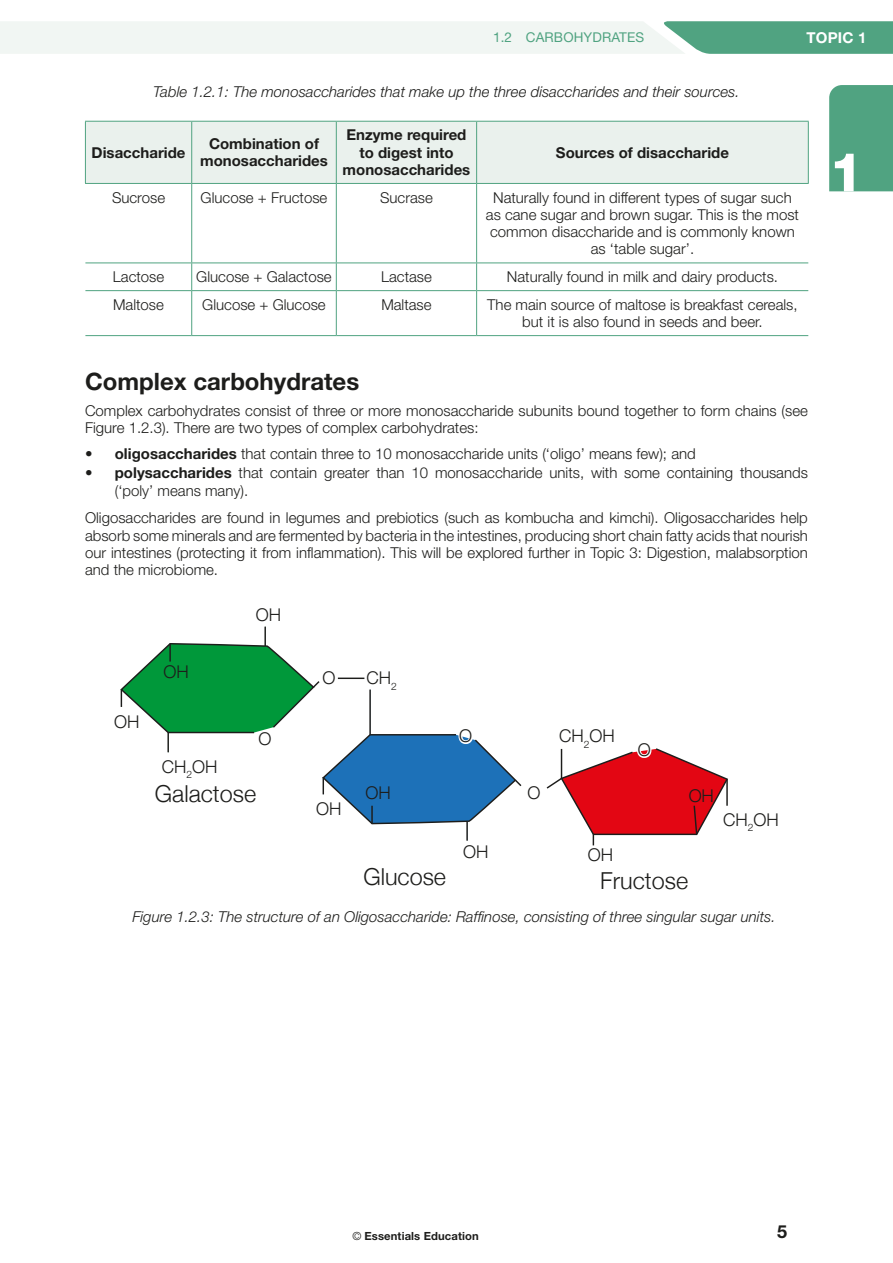
<style>
.page{position:relative;width:893px;height:1263px;background:#fff}
.page>*{position:absolute;margin:0;border:0;box-sizing:border-box;transform-origin:0 0}
.t1{font:800 54px "Helvetica Neue";color:#fff}
.Heading_2{font:700 24px "Helvetica Neue";color:#1d1d1b}
.t2{font:300 23.4px "Helvetica Neue";color:#1d1d1b}
.t3{font:700 18px "Helvetica Neue";color:#1d1d1b}
.t4{font:300 17.55px "Helvetica Neue";color:#1d1d1b}
.Body_Copy{font:300 15px/17.2px "Helvetica Neue";color:#1d1d1b}
.Body_Copy_table{font:300 15px/17.2px "Helvetica Neue";color:#1d1d1b;text-align:center}
.t5{font:italic 300 15px "Helvetica Neue";color:#1d1d1b}
.Body_Copy_table-2{font:700 15px/17.2px "Helvetica Neue";color:#1d1d1b;text-align:center}
.t6{font:700 15px "Helvetica Neue";letter-spacing:.01em;color:#fff}
.t7{font:13.5px "Helvetica Neue";letter-spacing:.01em;color:#50a381}
.t8{font:700 11.25px "Helvetica Neue";letter-spacing:.01em;color:#1d1d1b}
.s1{font-weight:700}
.s2{font-weight:300}
</style>
<div class="page">
<svg style="left:0;top:21px;width:893px;height:33px"></svg>
<div style="left:829px;top:85px;width:64px;height:106px;background:#50a381"></div>
<div style="left:86px;top:122px;width:722px;height:61px;background:#eaf1ed"></div>
<hr style="left:85px;top:121px;width:107px;height:1px;background:#50a381">
<hr style="left:85px;top:122px;width:1px;height:61px;background:#50a381">
<hr style="left:192px;top:121px;width:144px;height:1px;background:#50a381">
<hr style="left:191px;top:122px;width:1px;height:61px;background:#50a381">
<hr style="left:336px;top:121px;width:141px;height:1px;background:#50a381">
<hr style="left:336px;top:122px;width:1px;height:61px;background:#50a381">
<hr style="left:477px;top:121px;width:332px;height:1px;background:#50a381">
<hr style="left:476px;top:122px;width:1px;height:61px;background:#50a381">
<hr style="left:808px;top:122px;width:1px;height:61px;background:#50a381">
<hr style="left:85px;top:183px;width:107px;height:1px;background:#50a381">
<hr style="left:192px;top:183px;width:144px;height:1px;background:#50a381">
<hr style="left:191px;top:184px;width:1px;height:79px;background:#50a381">
<hr style="left:336px;top:183px;width:141px;height:1px;background:#50a381">
<hr style="left:336px;top:184px;width:1px;height:79px;background:#50a381">
<hr style="left:477px;top:183px;width:332px;height:1px;background:#50a381">
<hr style="left:476px;top:184px;width:1px;height:79px;background:#50a381">
<hr style="left:85px;top:263px;width:107px;height:1px;background:#50a381">
<hr style="left:192px;top:263px;width:144px;height:1px;background:#50a381">
<svg style="left:191px;top:263px;width:1px;height:27px"></svg>
<hr style="left:336px;top:263px;width:141px;height:1px;background:#50a381">
<svg style="left:336px;top:263px;width:1px;height:27px"></svg>
<hr style="left:477px;top:263px;width:331px;height:1px;background:#50a381">
<svg style="left:476px;top:263px;width:1px;height:27px"></svg>
<hr style="left:85px;top:290px;width:107px;height:1px;background:#50a381">
<hr style="left:192px;top:290px;width:144px;height:1px;background:#50a381">
<hr style="left:191px;top:291px;width:1px;height:44px;background:#50a381">
<hr style="left:336px;top:290px;width:141px;height:1px;background:#50a381">
<hr style="left:336px;top:291px;width:1px;height:44px;background:#50a381">
<hr style="left:477px;top:290px;width:331px;height:1px;background:#50a381">
<hr style="left:476px;top:291px;width:1px;height:44px;background:#50a381">
<hr style="left:85px;top:335px;width:107px;height:1px;background:#50a381">
<hr style="left:192px;top:335px;width:144px;height:1px;background:#50a381">
<hr style="left:336px;top:335px;width:141px;height:1px;background:#50a381">
<hr style="left:477px;top:335px;width:331px;height:1px;background:#50a381">
<hr style="left:466px;top:821px;width:2px;height:20px;background:#1d1d1b">
<svg style="left:546px;top:748px;width:182px;height:97px"></svg>
<svg style="left:120px;top:627px;width:402px;height:200px"></svg>
<hr style="left:338px;top:677px;width:26px;height:2px;background:#1d1d1b">
<p class="t7" style="left:493px;top:29px;width:153px">1.2 CARBOHYDRATES</p>
<p class="t6" style="left:807px;top:28px;width:61px">TOPIC 1</p>
<p class="t5" style="left:153px;top:83px;width:588px">Table 1.2.1: The monosaccharides that make up the three disaccharides and their sources.</p>
<p class="Body_Copy_table-2" style="left:92px;top:143px;width:95px">Disaccharide</p>
<p class="Body_Copy_table-2" style="left:200px;top:135px;width:129px">Combination of monosaccharides</p>
<p class="Body_Copy_table-2" style="left:343px;top:126px;width:129px">Enzyme required to digest into monosaccharides</p>
<p class="Body_Copy_table-2" style="left:556px;top:143px;width:175px">Sources of disaccharide</p>
<p class="Body_Copy_table" style="left:112px;top:188px;width:55px">Sucrose</p>
<p class="Body_Copy_table" style="left:201px;top:188px;width:128px">Glucose + Fructose</p>
<p class="Body_Copy_table" style="left:380px;top:188px;width:54px">Sucrase</p>
<p class="Body_Copy_table" style="left:486px;top:188px;width:315px">Naturally found in different types of sugar such as cane sugar and brown sugar. This is the most common disaccharide and is commonly known as ‘table sugar’.</p>
<p class="Body_Copy_table" style="left:113px;top:268px;width:53px">Lactose</p>
<p class="Body_Copy_table" style="left:196px;top:268px;width:137px">Glucose + Galactose</p>
<p class="Body_Copy_table" style="left:381px;top:268px;width:52px">Lactase</p>
<p class="Body_Copy_table" style="left:507px;top:268px;width:273px">Naturally found in milk and dairy products.</p>
<p class="Body_Copy_table" style="left:113px;top:296px;width:52px">Maltose</p>
<p class="Body_Copy_table" style="left:202px;top:296px;width:125px">Glucose + Glucose</p>
<p class="Body_Copy_table" style="left:381px;top:296px;width:52px">Maltase</p>
<p class="Body_Copy_table" style="left:487px;top:296px;width:312px">The main source of maltose is breakfast cereals, but it is also found in seeds and beer.</p>
<h1 class="t1" style="left:829px;top:140px;width:36px">1</h1>
<p class="Heading_2" style="left:85px;top:367px;width:276px">Complex carbohydrates</p>
<p class="Body_Copy" style="left:85px;top:402px;width:724px">Complex carbohydrates consist of three or more monosaccharide subunits bound together to form chains (see<br>Figure 1.2.3). There are two types of complex carbohydrates:</p>
<p class="Body_Copy" style="left:85px;top:445px;width:612px">• <span class="s1">oligosaccharides</span> that contain three to 10 monosaccharide units (‘oligo’ means few); and</p>
<p class="Body_Copy" style="left:115px;top:464px;width:695px;text-indent:-30px">• <span class="s1">polysaccharides</span> that contain greater than 10 monosaccharide units, with some containing thousands (‘poly’ means many).</p>
<p class="Body_Copy" style="left:85px;top:509px;width:724px;text-align:justify">Oligosaccharides are found in legumes and prebiotics (such as kombucha and kimchi). Oligosaccharides help absorb some minerals and are fermented by bacteria in the intestines, producing short chain fatty acids that nourish our intestines (protecting it from inflammation). This will be explored further in Topic 3: Digestion, malabsorption and the microbiome.</p>
<p class="t4" style="left:256px;top:601px;width:27px">OH</p>
<p class="t4" style="left:114px;top:708px;width:27px">OH</p>
<p class="t4" style="left:163px;top:658px;width:27px">OH</p>
<p class="t4" style="left:162px;top:752px;width:57px">CH<sub>2</sub>OH</p>
<p class="t4" style="left:258px;top:725px;width:14px">O</p>
<p class="t2" style="left:155px;top:775px;width:103px">Galactose</p>
<p class="t4" style="left:323px;top:664px;width:14px">O</p>
<p class="t4" style="left:316px;top:794px;width:27px">OH</p>
<p class="t4" style="left:367px;top:664px;width:32px">CH<sub>2</sub></p>
<p class="t4" style="left:459px;top:722px;width:14px">O</p>
<p class="t4" style="left:559px;top:722px;width:57px">CH<sub>2</sub>OH</p>
<p class="t4" style="left:638px;top:736px;width:14px">O</p>
<p class="t4" style="left:366px;top:778px;width:27px">OH</p>
<p class="t4" style="left:463px;top:838px;width:27px">OH</p>
<p class="t4" style="left:527px;top:778px;width:14px">O</p>
<p class="t4" style="left:588px;top:841px;width:27px">OH</p>
<p class="t4" style="left:689px;top:781px;width:27px">OH</p>
<p class="t2" style="left:363px;top:858px;width:84px">Glucose</p>
<p class="t2" style="left:600px;top:862px;width:89px">Fructose</p>
<p class="t4" style="left:723px;top:805px;width:57px">CH<sub>2</sub>OH</p>
<p class="t5" style="left:132px;top:908px;width:644px">Figure 1.2.3: The structure of an Oligosaccharide: Raffinose, consisting of three singular sugar units.</p>
<p class="t8" style="left:352px;top:1229px;width:128px"><span class="s2">©</span> Essentials Education</p>
<p class="t3" style="left:777px;top:1221px;width:12px">5</p>
</div>
